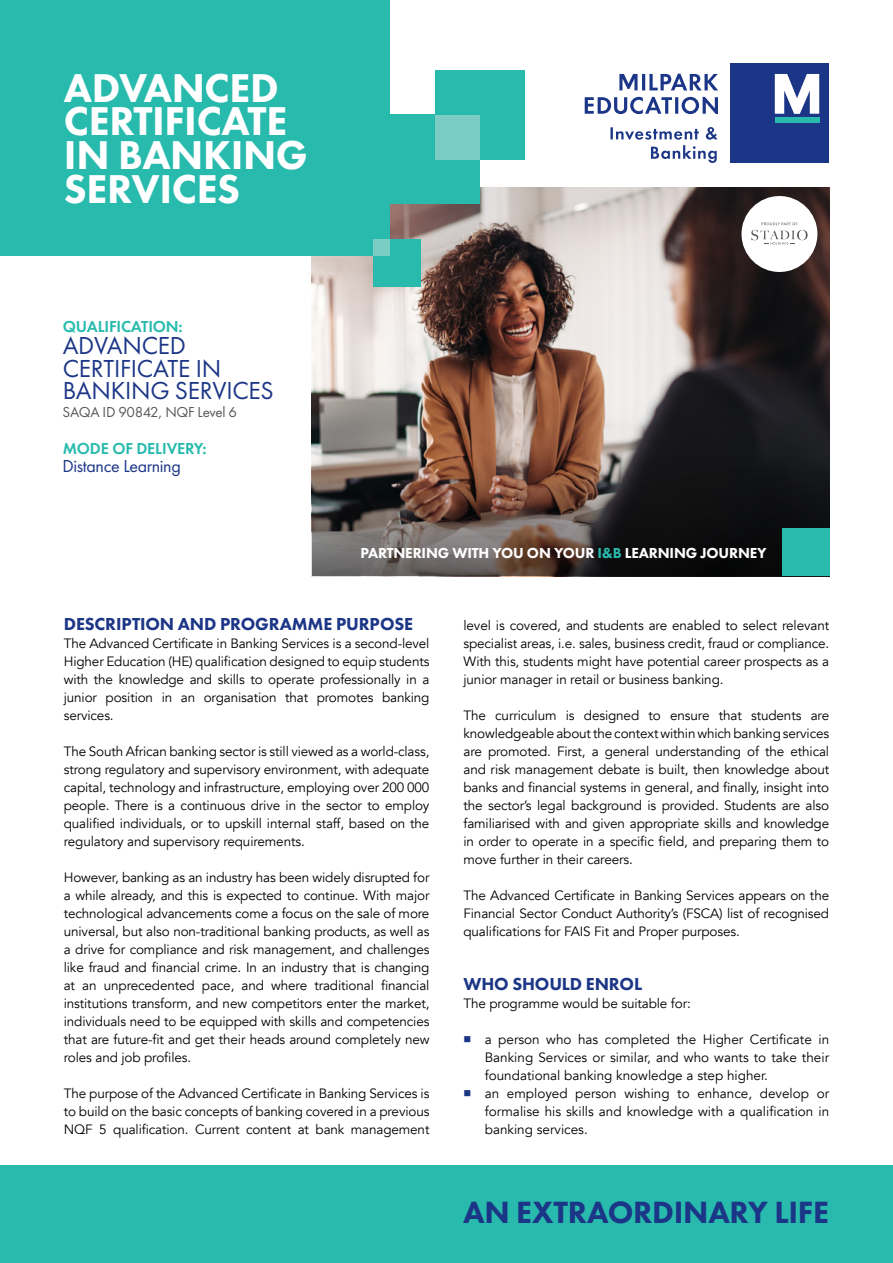
<style>
.page{position:relative;width:893px;height:1263px;background:#fff}
.page>*{position:absolute;margin:0;border:0;box-sizing:border-box;transform-origin:0 0}
.t1{font:800 41.7px/33.9px "Futura PT";letter-spacing:-.01em;color:#fff}
.t2{font:800 31.95px "Futura PT";letter-spacing:-.01em;color:#1c3687}
.t3{font:25.5px/22.5px "Futura PT";letter-spacing:-.01em;color:#1c3687}
.t4{font:800 18px "Futura PT";letter-spacing:-.01em;color:#1c3687}
.t5{font:18px "Futura PT";letter-spacing:-.02em;color:#1c3687}
.t6{font:600 16.5px "Futura PT";letter-spacing:-.01em;color:#28bbad}
.t7{font:800 15px "Futura PT";letter-spacing:-.01em;color:#fff}
.t8{font:15px "Futura PT";letter-spacing:-.02em;color:#58595b}
.t9{font:13.5px/18px "Avenir";letter-spacing:-.01em;color:#000;text-align:justify}
.s1{color:#28bbad}
.s2{color:#1c3687}
</style>
<div class="page">
<img style="left:312px;top:188px;width:517px;height:215px">
<svg style="left:312px;top:403px;width:517px;height:173px;background:#53453f"></svg>
<div style="left:0;top:1165px;width:893px;height:98px;background:#28bbad"></div>
<div style="left:741px;top:196px;width:76px;height:76px;background:#fff;border-radius:50%"></div>
<svg style="left:751px;top:222px;width:57px;height:22px"></svg>
<div style="left:0;top:0;width:390px;height:255px;background:#28bbad"></div>
<div style="left:390px;top:115px;width:90px;height:89px;background:#28bbad"></div>
<div style="left:435px;top:70px;width:89px;height:89px;background:#28bbad"></div>
<div style="left:435px;top:115px;width:45px;height:44px;background:#7bccc3"></div>
<div style="left:373px;top:239px;width:48px;height:47px;background:#28bbad"></div>
<div style="left:373px;top:239px;width:17px;height:16px;background:#7bccc3"></div>
<div style="left:782px;top:529px;width:47px;height:47px;background:#28bbad"></div>
<div style="left:730px;top:64px;width:99px;height:99px;background:#1c3687"></div>
<svg style="left:775px;top:74px;width:44px;height:40px"></svg>
<div style="left:775px;top:118px;width:44px;height:5px;background:#28bbad"></div>
<svg style="left:585px;top:74px;width:133px;height:40px"></svg>
<svg style="left:610px;top:127px;width:108px;height:36px"></svg>
<h1 class="t1" style="left:64px;top:70px;width:245px">ADVANCED<br>CERTIFICATE<br>IN BANKING<br>SERVICES</h1>
<p class="t6" style="left:63px;top:316px;width:122px">QUALIFICATION:</p>
<h3 class="t3" style="left:63px;top:335px;width:213px">ADVANCED<br>CERTIFICATE IN<br>BANKING SERVICES</h3>
<p class="t8" style="left:63px;top:404px;width:176px">SAQA ID 90842, NQF Level 6</p>
<p class="t6" style="left:63px;top:438px;width:146px">MODE OF DELIVERY:</p>
<h3 class="t5" style="left:63px;top:455px;width:120px">Distance Learning</h3>
<p class="t7" style="left:360px;top:544px;width:408px">PARTNERING WITH YOU ON YOUR <span class="s1">I&amp;B</span> LEARNING JOURNEY</p>
<h3 class="t4" style="left:64px;top:613px;width:351px">DESCRIPTION AND PROGRAMME PURPOSE</h3>
<p class="t9" style="left:64px;top:635px;width:367px">The Advanced Certificate in Banking Services is a second-level Higher Education (HE) qualification designed to equip students with the knowledge and skills to operate professionally in a junior position in an organisation that promotes banking services.</p>
<p class="t9" style="left:64px;top:743px;width:367px">The South African banking sector is still viewed as a world-class, strong regulatory and supervisory environment, with adequate capital, technology and infrastructure, employing over 200 000 people. There is a continuous drive in the sector to employ qualified individuals, or to upskill internal staff, based on the regulatory and supervisory requirements.</p>
<p class="t9" style="left:64px;top:869px;width:367px">However, banking as an industry has been widely disrupted for a while already, and this is expected to continue. With major technological advancements come a focus on the sale of more universal, but also non-traditional banking products, as well as a drive for compliance and risk management, and challenges like fraud and financial crime. In an industry that is changing at an unprecedented pace, and where traditional financial institutions transform, and new competitors enter the market, individuals need to be equipped with skills and competencies that are future-fit and get their heads around completely new roles and job profiles.</p>
<p class="t9" style="left:64px;top:1085px;width:367px">The purpose of the Advanced Certificate in Banking Services is to build on the basic concepts of banking covered in a previous NQF 5 qualification. Current content at bank management</p>
<p class="t9" style="left:463px;top:617px;width:367px">level is covered, and students are enabled to select relevant specialist areas, i.e. sales, business credit, fraud or compliance.<br>With this, students might have potential career prospects as a junior manager in retail or business banking.</p>
<p class="t9" style="left:463px;top:707px;width:367px">The curriculum is designed to ensure that students are knowledgeable about the context within which banking services are promoted. First, a general understanding of the ethical and risk management debate is built, then knowledge about banks and financial systems in general, and finally, insight into the sector’s legal background is provided. Students are also familiarised with and given appropriate skills and knowledge in order to operate in a specific field, and preparing them to move further in their careers.</p>
<p class="t9" style="left:463px;top:886px;width:367px">The Advanced Certificate in Banking Services appears on the Financial Sector Conduct Authority’s (FSCA) list of recognised qualifications for FAIS Fit and Proper purposes.</p>
<h3 class="t4" style="left:464px;top:973px;width:180px">WHO SHOULD ENROL</h3>
<p class="t9" style="left:463px;top:995px;width:229px">The programme would be suitable for:</p>
<p class="t9" style="left:485px;top:1031px;width:346px;text-indent:-21px"><span class="s2">■</span> a person who has completed the Higher Certificate in Banking Services or similar, and who wants to take their foundational banking knowledge a step higher.</p>
<p class="t9" style="left:485px;top:1085px;width:346px;text-indent:-21px"><span class="s2">■</span> an employed person wishing to enhance, develop or formalise his skills and knowledge with a qualification in banking services.</p>
<h2 class="t2" style="left:463px;top:1192px;width:367px">AN EXTRAORDINARY LIFE</h2>
</div>
